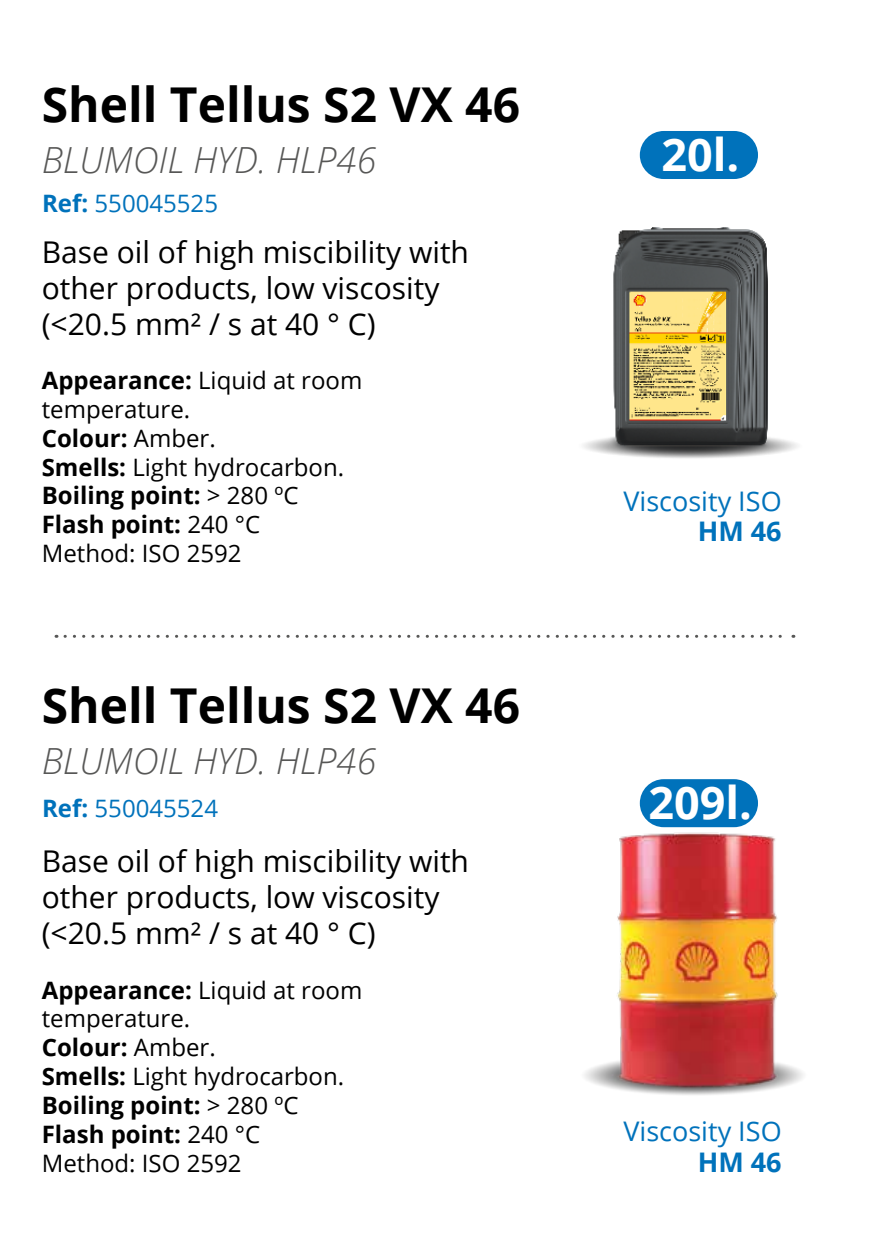
<style>
.page{position:relative;width:893px;height:1259px;background:#fff}
.page>*{position:absolute;margin:0;border:0;box-sizing:border-box;transform-origin:0 0}
.t1{font:700 48px "Open Sans";color:#000}
.t2{font:700 45px "Open Sans";color:#fff}
.t3{font:italic 300 36px "Open Sans";color:#575756}
.t4{font:30px/36px "Open Sans";color:#000}
.t5{font:27px "Open Sans";color:#0072bb}
.t6{font:700 27px "Open Sans";color:#0072bb}
.t7{font:24px/28.8px "Open Sans";color:#000}
.t8{font:24px "Open Sans";color:#0072bb}
.s1{font-weight:700}
</style>
<div class="page">
<img style="left:583px;top:227px;width:214px;height:232px">
<img style="left:584px;top:801px;width:219px;height:294px">
<svg style="left:65px;top:635px;width:729px;height:3px"></svg>
<div style="left:640px;top:131px;width:118px;height:48px;background:#0072bb;border-radius:24px"></div>
<div style="left:640px;top:779px;width:118px;height:48px;background:#0072bb;border-radius:24px"></div>
<h1 class="t1" style="left:42px;top:70px;width:480px">Shell Tellus S2 VX 46</h1>
<h3 class="t3" style="left:42px;top:135px;width:336px">BLUMOIL HYD. HLP46</h3>
<p class="t8" style="left:42px;top:187px;width:177px"><span class="s1">Ref:</span> 550045525</p>
<p class="t4" style="left:42px;top:233px;width:429px">Base oil of high miscibility with other products, low viscosity (&lt;20.5 mm² / s at 40 ° C)</p>
<p class="t7" style="left:42px;top:365px;width:322px"><span class="s1">Appearance:</span> Liquid at room temperature.<br><span class="s1">Colour:</span> Amber.<br><span class="s1">Smells:</span> Light hydrocarbon.<br><span class="s1">Boiling point:</span> &gt; 280 ºC<br><span class="s1">Flash point:</span> 240 °C<br>Method: ISO 2592</p>
<h1 class="t1" style="left:42px;top:671px;width:480px">Shell Tellus S2 VX 46</h1>
<h3 class="t3" style="left:42px;top:736px;width:336px">BLUMOIL HYD. HLP46</h3>
<p class="t8" style="left:42px;top:792px;width:177px"><span class="s1">Ref:</span> 550045524</p>
<p class="t4" style="left:42px;top:842px;width:429px">Base oil of high miscibility with other products, low viscosity (&lt;20.5 mm² / s at 40 ° C)</p>
<p class="t7" style="left:42px;top:975px;width:322px"><span class="s1">Appearance:</span> Liquid at room temperature.<br><span class="s1">Colour:</span> Amber.<br><span class="s1">Smells:</span> Light hydrocarbon.<br><span class="s1">Boiling point:</span> &gt; 280 ºC<br><span class="s1">Flash point:</span> 240 °C<br>Method: ISO 2592</p>
<h2 class="t2" style="left:661px;top:123px;width:79px">20l.</h2>
<p class="t5" style="left:623px;top:482px;width:160px">Viscosity ISO</p>
<p class="t6" style="left:698px;top:512px;width:85px">HM 46</p>
<h2 class="t2" style="left:648px;top:771px;width:105px">209l.</h2>
<p class="t5" style="left:623px;top:1113px;width:160px">Viscosity ISO</p>
<p class="t6" style="left:698px;top:1142px;width:85px">HM 46</p>
</div>
